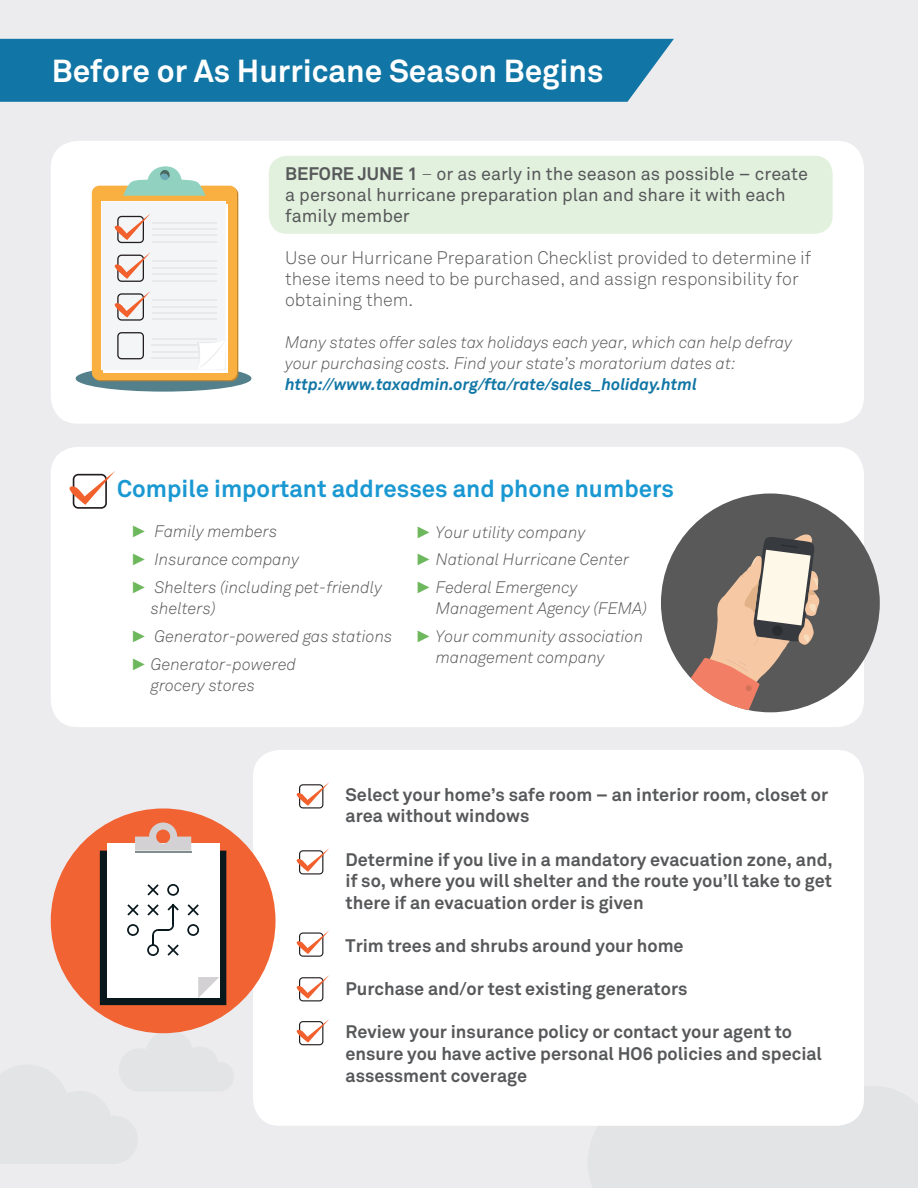
<style>
.page{position:relative;width:918px;height:1188px;background:#ececef}
.page>*{position:absolute;margin:0;border:0;box-sizing:border-box;transform-origin:0 0}
.t1{font:700 31.5px "Akkurat";color:#fff}
.t2{font:700 24px "Akkurat";color:#1a98d2}
.t3{font:700 18px/21.6px "Akkurat";color:#57585a}
.t4{font:300 18px/21px "Akkurat";color:#57585a}
.t5{font:18px/21px "Akkurat";color:#57585a}
.t6{font:italic 300 16.5px/27.8px "Akkurat";color:#57585a}
.t7{font:italic 700 16.5px "Akkurat";color:#1176a5}
.s1{font-weight:700}
.s2{font-weight:300}
.s3{font-family:"Arial";font-weight:400;font-style:normal;color:#6db75c}
</style>
<div class="page">
<div style="left:51px;top:141px;width:813px;height:283px;background:#fff;border-radius:27px"></div>
<div style="left:0;top:39px;width:674px;height:63px;background:#1176a5"></div>
<div style="left:269px;top:156px;width:564px;height:78px;background:#e2f1de;border-radius:18px"></div>
<svg style="left:76px;top:365px;width:175px;height:27px;fill:#53808b"></svg>
<div style="left:92px;top:186px;width:145px;height:194px;background:#fab040;border-radius:7px"></div>
<div style="left:104px;top:204px;width:124px;height:168px;background:#fff"></div>
<svg style="left:123px;top:166px;width:83px;height:30px"></svg>
<svg style="left:101px;top:202px;width:125px;height:168px"></svg>
<hr style="left:152px;top:222px;width:65px;height:1px;background:#e6eae9">
<hr style="left:152px;top:228px;width:65px;height:2px;background:#e6eae9">
<hr style="left:152px;top:235px;width:65px;height:1px;background:#e6eae9">
<hr style="left:152px;top:241px;width:65px;height:2px;background:#e6eae9">
<hr style="left:152px;top:260px;width:65px;height:2px;background:#e6eae9">
<hr style="left:152px;top:267px;width:65px;height:2px;background:#e6eae9">
<hr style="left:152px;top:273px;width:65px;height:2px;background:#e6eae9">
<hr style="left:152px;top:280px;width:65px;height:2px;background:#e6eae9">
<hr style="left:152px;top:299px;width:65px;height:2px;background:#e6eae9">
<hr style="left:152px;top:306px;width:65px;height:1px;background:#e6eae9">
<hr style="left:152px;top:312px;width:65px;height:2px;background:#e6eae9">
<hr style="left:152px;top:318px;width:65px;height:2px;background:#e6eae9">
<hr style="left:152px;top:338px;width:65px;height:2px;background:#e6eae9">
<div style="left:253px;top:750px;width:611px;height:376px;background:#fff;border-radius:27px"></div>
<svg style="left:296px;top:782px;width:33px;height:26px"></svg>
<svg style="left:296px;top:848px;width:33px;height:26px"></svg>
<svg style="left:296px;top:930px;width:33px;height:27px"></svg>
<svg style="left:296px;top:975px;width:33px;height:26px"></svg>
<svg style="left:296px;top:1019px;width:33px;height:26px"></svg>
<div style="left:51px;top:447px;width:813px;height:280px;background:#fff;border-radius:27px"></div>
<svg style="left:69px;top:471px;width:46px;height:38px"></svg>
<svg style="left:661px;top:493px;width:219px;height:219px;fill:#595959"></svg>
<svg style="left:686px;top:534px;width:133px;height:178px"></svg>
<div style="left:738px;top:661px;width:9px;height:5px;background:#f5c7a2"></div>
<div style="left:51px;top:808px;width:225px;height:225px;background:#f16332;border-radius:50%"></div>
<svg style="left:100px;top:823px;width:126px;height:182px"></svg>
<h1 class="t1" style="left:52px;top:51px;width:553px">Before or As Hurricane Season Begins</h1>
<p class="t5" style="left:285px;top:164px;width:525px"><span class="s1">BEFORE JUNE 1</span> <span class="s2">–</span> or as early in the season as possible – create a personal hurricane preparation plan and share it with each family member</p>
<p class="t4" style="left:285px;top:248px;width:528px">Use our Hurricane Preparation Checklist provided to determine if these items need to be purchased, and assign responsibility for obtaining them.</p>
<p class="t6" style="left:285px;top:332px;width:509px;line-height:21px">Many states offer sales tax holidays each year, which can help defray your purchasing costs. Find your state’s moratorium dates at:</p>
<p class="t7" style="left:285px;top:374px;width:413px">http://www.taxadmin.org/fta/rate/sales_holiday.html</p>
<h2 class="t2" style="left:117px;top:473px;width:558px">Compile important addresses and phone numbers</h2>
<p class="t6" style="left:131px;top:518px;width:253px"><span class="s3">►</span> Family members<br><span class="s3">►</span> Insurance company<br><span class="s3">►</span> Shelters (including pet-friendly</p>
<p class="t6" style="left:131px;top:595px;width:263px;text-indent:20px">shelters)<br><span class="s3">►</span> Generator-powered gas stations <span class="s3">►</span> Generator-powered</p>
<p class="t6" style="left:151px;top:671px;width:106px">grocery stores</p>
<p class="t6" style="left:416px;top:518px;width:215px"><span class="s3">►</span> Your utility company<br><span class="s3">►</span> National Hurricane Center <span class="s3">►</span> Federal Emergency</p>
<p class="t6" style="left:416px;top:595px;width:233px;text-align:right">Management Agency (FEMA) <span class="s3">►</span> Your community association</p>
<p class="t6" style="left:436px;top:643px;width:171px">management company</p>
<p class="t3" style="left:346px;top:784px;width:484px">Select your home’s safe room – an interior room, closet or area without windows</p>
<p class="t3" style="left:346px;top:849px;width:489px;text-align:justify">Determine if you live in a mandatory evacuation zone, and, if so, where you will shelter and the route you’ll take to get there if an evacuation order is given</p>
<p class="t3" style="left:346px;top:935px;width:340px">Trim trees and shrubs around your home</p>
<p class="t3" style="left:346px;top:978px;width:343px">Purchase and/or test existing generators</p>
<p class="t3" style="left:346px;top:1021px;width:478px">Review your insurance policy or contact your agent to ensure you have active personal HO6 policies and special assessment coverage</p>
</div>
